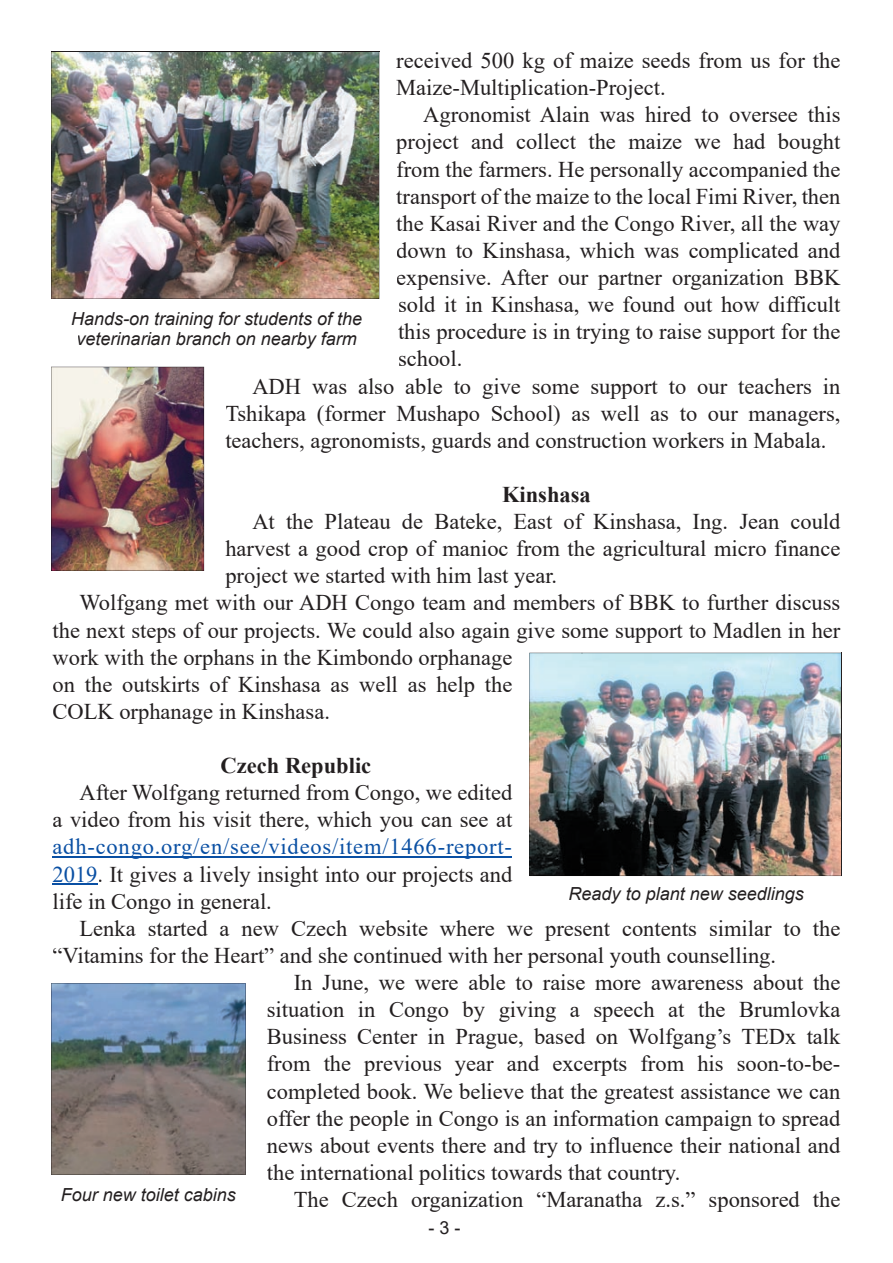
<style>
.page{position:relative;width:893px;height:1263px;background:#fff}
.page>*{position:absolute;margin:0;border:0;box-sizing:border-box;transform-origin:0 0}
.t1{font:22.5px/27.2px "Times New Roman";color:#231f20}
.t2{font:700 22.5px "Times New Roman";color:#231f20}
.t3{font:italic 18px/19.5px "Arial";color:#231f20;text-align:center}
.t4{font:18px "Arial";color:#231f20}
.s1{color:#094fa3}
</style>
<div class="page">
<hr style="left:53px;top:856px;width:459px;height:1px;background:#094fa3">
<hr style="left:53px;top:883px;width:45px;height:1px;background:#094fa3">
<img style="left:51px;top:367px;width:153px;height:204px">
<img style="left:99px;top:101px;width:233px;height:148px">
<img style="left:51px;top:249px;width:328px;height:50px">
<img style="left:51px;top:51px;width:48px;height:199px">
<img style="left:332px;top:51px;width:47px;height:199px">
<img style="left:98px;top:51px;width:235px;height:50px">
<img style="left:51px;top:983px;width:194px;height:192px">
<img style="left:529px;top:653px;width:313px;height:223px">
<img style="left:530px;top:830px;width:311px;height:46px">
<img style="left:530px;top:653px;width:52px;height:179px">
<img style="left:581px;top:653px;width:260px;height:45px">
<p class="t1" style="left:396px;top:46px;width:446px">received 500 kg of maize seeds from us for the<br>Maize-Multiplication-Project.</p>
<p class="t1" style="left:423px;top:101px;width:419px">Agronomist Alain was hired to oversee this</p>
<p class="t1" style="left:396px;top:128px;width:446px">project and collect the maize we had bought</p>
<p class="t1" style="left:396px;top:155px;width:446px">from the farmers. He personally accompanied the</p>
<p class="t1" style="left:396px;top:182px;width:446px">transport of the maize to the local Fimi River, then</p>
<p class="t1" style="left:396px;top:209px;width:446px">the Kasai River and the Congo River, all the way</p>
<p class="t1" style="left:396px;top:236px;width:446px">down to Kinshasa, which was complicated and</p>
<p class="t1" style="left:396px;top:263px;width:446px">expensive. After our partner organization BBK</p>
<p class="t1" style="left:398px;top:290px;width:444px">sold it in Kinshasa, we found out how difficult</p>
<p class="t1" style="left:398px;top:317px;width:444px">this procedure is in trying to raise support for the</p>
<p class="t1" style="left:398px;top:345px;width:66px">school.</p>
<p class="t1" style="left:252px;top:372px;width:589px">ADH was also able to give some support to our teachers in</p>
<p class="t1" style="left:225px;top:399px;width:617px">Tshikapa (former Mushapo School) as well as to our managers,</p>
<p class="t1" style="left:225px;top:426px;width:603px">teachers, agronomists, guards and construction workers in Mabala.</p>
<p class="t2" style="left:502px;top:478px;width:90px">Kinshasa</p>
<p class="t1" style="left:252px;top:507px;width:590px">At the Plateau de Bateke, East of Kinshasa, Ing. Jean could</p>
<p class="t1" style="left:225px;top:534px;width:617px">harvest a good crop of manioc from the agricultural micro finance</p>
<p class="t1" style="left:225px;top:561px;width:333px">project we started with him last year.</p>
<p class="t1" style="left:80px;top:589px;width:762px">Wolfgang met with our ADH Congo team and members of BBK to further discuss</p>
<p class="t1" style="left:53px;top:616px;width:789px">the next steps of our projects. We could also again give some support to Madlen in her</p>
<p class="t1" style="left:53px;top:643px;width:461px">work with the orphans in the Kimbondo orphanage</p>
<p class="t1" style="left:53px;top:670px;width:461px">on the outskirts of Kinshasa as well as help the</p>
<p class="t1" style="left:53px;top:697px;width:279px">COLK orphanage in Kinshasa.</p>
<p class="t2" style="left:221px;top:749px;width:152px">Czech Republic</p>
<p class="t1" style="left:53px;top:778px;width:461px;text-align:right">After Wolfgang returned from Congo, we edited<br>a video from his visit there, which you can see at</p>
<p class="t1" style="left:53px;top:833px;width:461px;text-align:justify"><span class="s1">adh-congo.org/en/see/videos/item/1466-report-2019</span>. It gives a lively insight into our projects and life in Congo in general.</p>
<p class="t1" style="left:80px;top:914px;width:762px">Lenka started a new Czech website where we present contents similar to the</p>
<p class="t1" style="left:53px;top:941px;width:725px">“Vitamins for the Heart” and she continued with her personal youth counselling.</p>
<p class="t1" style="left:294px;top:968px;width:548px">In June, we were able to raise more awareness about the</p>
<p class="t1" style="left:267px;top:995px;width:575px">situation in Congo by giving a speech at the Brumlovka</p>
<p class="t1" style="left:267px;top:1022px;width:575px">Business Center in Prague, based on Wolfgang’s TEDx talk</p>
<p class="t1" style="left:267px;top:1049px;width:575px">from the previous year and excerpts from his soon-to-be-</p>
<p class="t1" style="left:267px;top:1077px;width:575px">completed book. We believe that the greatest assistance we can</p>
<p class="t1" style="left:267px;top:1104px;width:575px">offer the people in Congo is an information campaign to spread</p>
<p class="t1" style="left:267px;top:1131px;width:575px">news about events there and try to influence their national and</p>
<p class="t1" style="left:267px;top:1158px;width:415px">the international politics towards that country.</p>
<p class="t1" style="left:294px;top:1185px;width:548px">The Czech organization “Maranatha z.s.” sponsored the</p>
<p class="t3" style="left:71px;top:309px;width:293px">Hands-on training for students of the veterinarian branch on nearby farm</p>
<p class="t3" style="left:569px;top:884px;width:237px">Ready to plant new seedlings</p>
<p class="t3" style="left:61px;top:1185px;width:177px">Four new toilet cabins</p>
<p class="t4" style="left:428px;top:1215px;width:34px">- 3 -</p>
</div>
